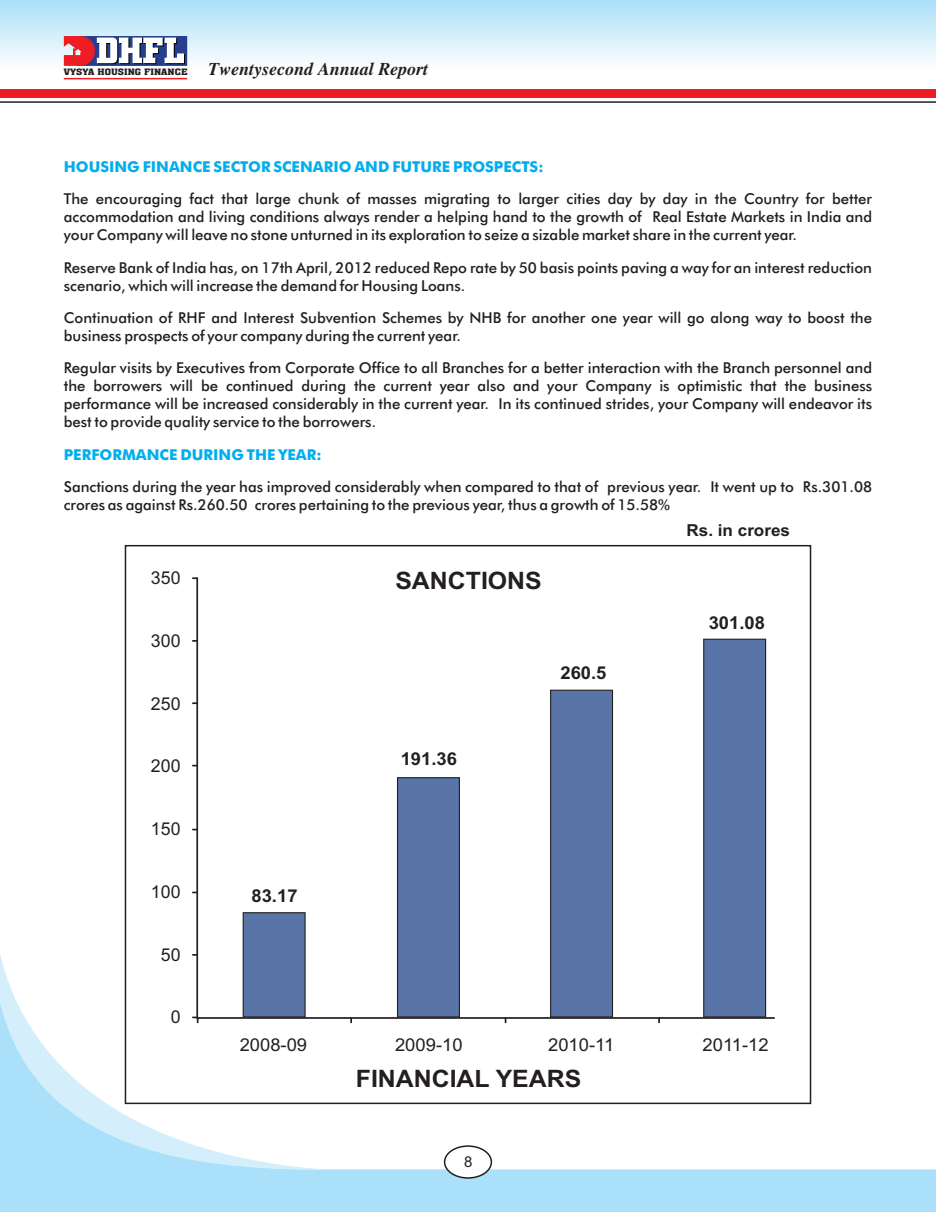
<style>
.page{position:relative;width:936px;height:1212px;background:#fff}
.page>*{position:absolute;margin:0;border:0;box-sizing:border-box;transform-origin:0 0}
.t1{font:700 24px "Arial";color:#231f20}
.t2{font:italic 700 18px "Times";color:#231f20}
.t3{font:17.7px "Arial";color:#231f20}
.t4{font:700 17.7px "Arial";color:#231f20}
.t5{font:700 16.5px "Arial";color:#231f20}
.t6{font:500 15px/18px "Futura BT";color:#231f20}
.t7{font:500 15px "Futura BT";color:#00aeef}
.t8{font:15px "Arial";color:#231f20}
.s1{font-family:"Aachen DEE";font-weight:500;font-style:normal;font-size:9.6px}
</style>
<div class="page">
<div style="left:0;top:90px;width:935px;height:8px;background:#ee1d23"></div>
<hr style="left:0;top:101px;width:935px;height:2px;background:#231f20">
<div style="left:0;top:0;width:935px;height:81px;background:linear-gradient(to bottom,#ace0f8,#fff)"></div>
<hr style="left:64px;top:78px;width:123px;height:1px;background:#ee1d23">
<svg style="left:64px;top:36px;width:123px;height:30px"></svg>
<svg style="left:195px;top:578px;width:572px;height:424px"></svg>
<svg style="left:192px;top:577px;width:6px;height:2px"></svg>
<svg style="left:192px;top:640px;width:6px;height:2px"></svg>
<svg style="left:192px;top:702px;width:6px;height:2px"></svg>
<svg style="left:192px;top:891px;width:6px;height:2px"></svg>
<svg style="left:0;top:1002px;width:935px;height:210px"></svg>
<svg style="left:0;top:953px;width:324px;height:218px"></svg>
<div style="left:444px;top:1145px;width:48px;height:34px;background:#fff;border:2px solid #231f20;border-radius:50%"></div>
<p class="t2" style="left:64px;top:63px;width:366px"><span class="s1">VYSYA HOUSING FINANCE</span> Twentysecond Annual Report</p>
<p class="t7" style="left:64px;top:160px;width:481px">HOUSING FINANCE SECTOR SCENARIO AND FUTURE PROSPECTS:</p>
<p class="t6" style="left:64px;top:191px;width:809px;text-align:justify">The encouraging fact that large chunk of masses migrating to larger cities day by day in the Country for better accommodation and living conditions always render a helping hand to the growth of Real Estate Markets in India and your Company will leave no stone unturned in its exploration to seize a sizable market share in the current year.</p>
<p class="t6" style="left:64px;top:260px;width:809px">Reserve Bank of India has, on 17th April, 2012 reduced Repo rate by 50 basis points paving a way for an interest reduction scenario, which will increase the demand for Housing Loans.</p>
<p class="t6" style="left:64px;top:310px;width:809px">Continuation of RHF and Interest Subvention Schemes by NHB for another one year will go along way to boost the business prospects of your company during the current year.</p>
<p class="t6" style="left:64px;top:360px;width:809px;text-align:justify">Regular visits by Executives from Corporate Office to all Branches for a better interaction with the Branch personnel and the borrowers will be continued during the current year also and your Company is optimistic that the business performance will be increased considerably in the current year. In its continued strides, your Company will endeavor its best to provide quality service to the borrowers.</p>
<p class="t7" style="left:64px;top:448px;width:259px">PERFORMANCE DURING THE YEAR:</p>
<p class="t6" style="left:64px;top:479px;width:809px">Sanctions during the year has improved considerably when compared to that of previous year. It went up to Rs.301.08 crores as against Rs.260.50 crores pertaining to the previous year, thus a growth of 15.58%</p>
<p class="t3" style="left:151px;top:571px;width:31px">350</p>
<p class="t3" style="left:151px;top:634px;width:31px">300</p>
<p class="t3" style="left:151px;top:697px;width:31px">250</p>
<p class="t3" style="left:151px;top:759px;width:31px">200</p>
<p class="t3" style="left:151px;top:822px;width:31px">150</p>
<p class="t3" style="left:151px;top:885px;width:31px">100</p>
<p class="t3" style="left:161px;top:948px;width:21px">50</p>
<p class="t3" style="left:171px;top:1010px;width:11px">0</p>
<p class="t4" style="left:251px;top:889px;width:47px">83.17</p>
<h1 class="t1" style="left:395px;top:571px;width:148px">SANCTIONS</h1>
<p class="t4" style="left:400px;top:752px;width:58px">191.36</p>
<p class="t4" style="left:560px;top:666px;width:47px">260.5</p>
<p class="t5" style="left:686px;top:524px;width:105px">Rs. in crores</p>
<p class="t4" style="left:708px;top:616px;width:58px">301.08</p>
<p class="t3" style="left:240px;top:1038px;width:69px">2008-09</p>
<p class="t3" style="left:395px;top:1038px;width:69px">2009-10</p>
<p class="t3" style="left:548px;top:1038px;width:68px">2010-11</p>
<p class="t3" style="left:702px;top:1038px;width:68px">2011-12</p>
<h1 class="t1" style="left:356px;top:1070px;width:227px">FINANCIAL YEARS</h1>
<p class="t8" style="left:464px;top:1156px;width:10px">8</p>
</div>
